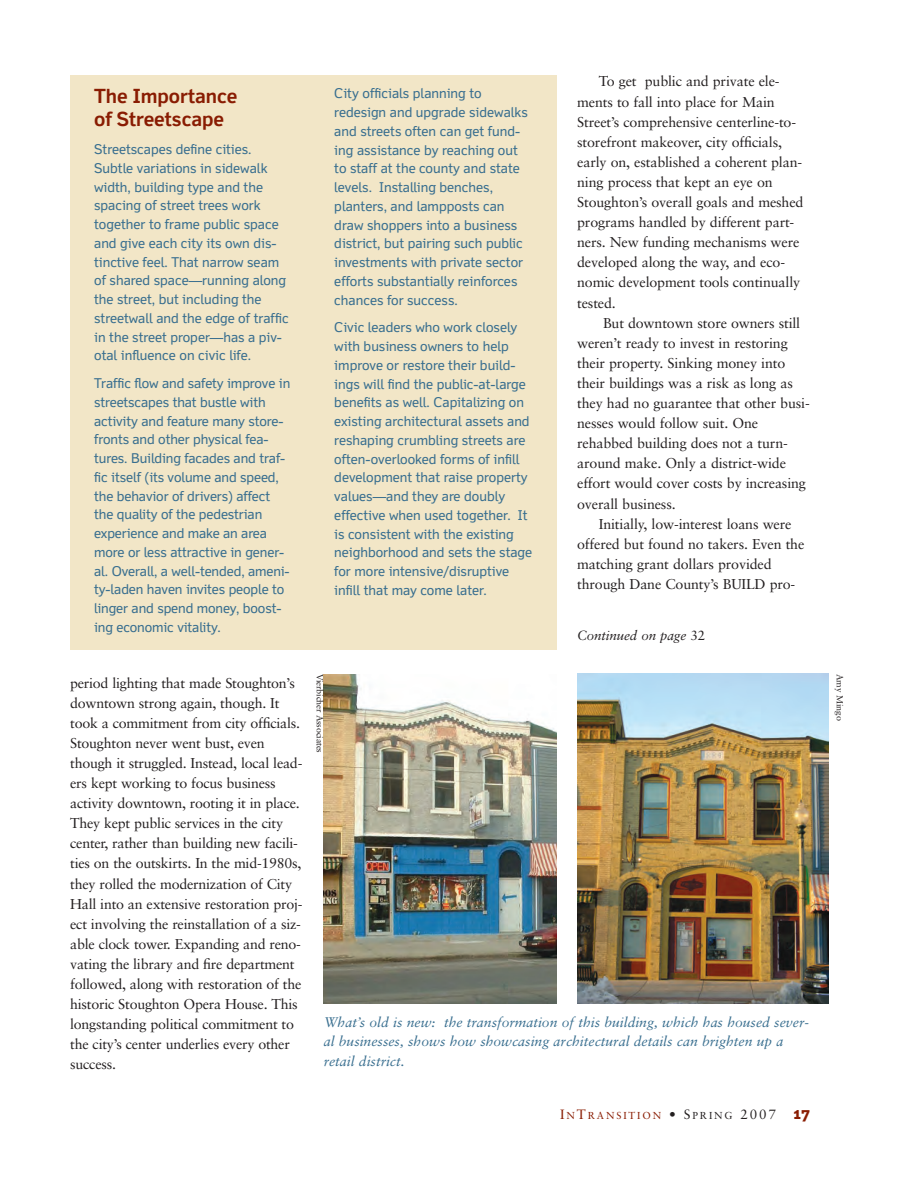
<style>
.page{position:relative;width:918px;height:1188px;background:#fff}
.page>*{position:absolute;margin:0;border:0;box-sizing:border-box;transform-origin:0 0}
.t1{font:700 19.5px/23.2px "Felbridge";color:#891c02}
.t2{font:14.25px/20.1px "Sabon";letter-spacing:-.01em;color:#231f20}
.t3{font:italic 13.95px/19.5px "Sabon";color:#386e8f}
.t4{font:13.5px/18.8px "Felbridge";color:#386e8f}
.t5{font:italic 13.35px "Sabon";letter-spacing:-.005em;color:#231f20}
.t6{font:10.2px "Sabon";letter-spacing:.185em;color:#891c02}
.t7{font:9px "Sabon";letter-spacing:-.02em;color:#231f20}
.s1{font-style:normal}
.s2{font-size:13.5px}
.s3{font-size:13.5px;color:#231f20}
.s4{color:#231f20}
.s5{font-family:"Felbridge";font-weight:800;font-size:15px}
</style>
<div class="page">
<div style="left:70px;top:76px;width:486px;height:574px;background:#f2e6c7"></div>
<img style="left:324px;top:675px;width:232px;height:329px">
<img style="left:578px;top:674px;width:251px;height:329px">
<p class="t1" style="left:94px;top:86px;width:145px">The Importance of Streetscape</p>
<p class="t4" style="left:94px;top:141px;width:196px">Streetscapes define cities.<br>Subtle variations in sidewalk width, building type and the spacing of street trees work together to frame public space and give each city its own dis&shy;tinctive feel. That narrow seam of shared space—running along the street, but including the streetwall and the edge of traffic in the street proper—has a piv&shy;otal influence on civic life.</p>
<p class="t4" style="left:94px;top:375px;width:198px">Traffic flow and safety improve in streetscapes that bustle with activity and feature many store&shy;fronts and other physical fea&shy;tures. Building facades and traf&shy;fic itself (its volume and speed, the behavior of drivers) affect the quality of the pedestrian experience and make an area more or less attractive in gener&shy;al. Overall, a well-tended, ameni&shy;ty-laden haven invites people to linger and spend money, boost&shy;ing economic vitality.</p>
<p class="t2" style="left:70px;top:674px;width:234px">period lighting that made Stoughton’s downtown strong again, though. It took a commitment from city officials.<br>Stoughton never went bust, even though it struggled. Instead, local lead&shy;ers kept working to focus business activity downtown, rooting it in place.<br>They kept public services in the city center, rather than building new facili&shy;ties on the outskirts. In the mid-1980s, they rolled the modernization of City Hall into an extensive restoration proj&shy;ect involving the reinstallation of a siz&shy;able clock tower. Expanding and reno&shy;vating the library and fire department followed, along with restoration of the historic Stoughton Opera House. This longstanding political commitment to the city’s center underlies every other success.</p>
<p class="t4" style="left:334px;top:85px;width:195px">City officials planning to redesign and upgrade sidewalks and streets often can get fund&shy;ing assistance by reaching out to staff at the county and state levels. Installing benches, planters, and lampposts can draw shoppers into a business district, but pairing such public investments with private sector efforts substantially reinforces chances for success.</p>
<p class="t4" style="left:334px;top:319px;width:199px">Civic leaders who work closely with business owners to help improve or restore their build&shy;ings will find the public-at-large benefits as well. Capitalizing on existing architectural assets and reshaping crumbling streets are often-overlooked forms of infill development that raise property values—and they are doubly effective when used together. It is consistent with the existing neighborhood and sets the stage for more intensive/disruptive infill that may come later.</p>
<p class="t7" style="left:324px;top:674px;width:80px;rotate:90deg">Vierbicher Associates</p>
<p class="t2" style="left:599px;top:73px;width:182px">To get public and private ele-</p>
<p class="t2" style="left:577px;top:93px;width:199px">ments to fall into place for Main</p>
<p class="t2" style="left:577px;top:113px;width:220px">Street’s comprehensive centerline-to-</p>
<p class="t2" style="left:577px;top:133px;width:206px">storefront makeover, city officials,</p>
<p class="t2" style="left:577px;top:153px;width:227px">early on, established a coherent plan-</p>
<p class="t2" style="left:577px;top:173px;width:197px">ning process that kept an eye on</p>
<p class="t2" style="left:577px;top:193px;width:228px">Stoughton’s overall goals and meshed</p>
<p class="t2" style="left:577px;top:213px;width:219px">programs handled by different part-</p>
<p class="t2" style="left:577px;top:233px;width:224px">ners. New funding mechanisms were</p>
<p class="t2" style="left:577px;top:254px;width:209px">developed along the way, and eco-</p>
<p class="t2" style="left:577px;top:274px;width:225px">nomic development tools continually</p>
<p class="t2" style="left:577px;top:294px;width:40px">tested.</p>
<p class="t2" style="left:603px;top:314px;width:199px">But downtown store owners still</p>
<p class="t2" style="left:577px;top:334px;width:212px">weren’t ready to invest in restoring</p>
<p class="t2" style="left:577px;top:354px;width:210px">their property. Sinking money into</p>
<p class="t2" style="left:577px;top:374px;width:217px">their buildings was a risk as long as</p>
<p class="t2" style="left:577px;top:394px;width:234px">they had no guarantee that other busi-</p>
<p class="t2" style="left:577px;top:414px;width:182px">nesses would follow suit. One</p>
<p class="t2" style="left:577px;top:434px;width:212px">rehabbed building does not a turn-</p>
<p class="t2" style="left:577px;top:455px;width:210px">around make. Only a district-wide</p>
<p class="t2" style="left:577px;top:475px;width:230px">effort would cover costs by increasing</p>
<p class="t2" style="left:577px;top:495px;width:100px">overall business.</p>
<p class="t2" style="left:599px;top:515px;width:194px">Initially, low-interest loans were</p>
<p class="t2" style="left:577px;top:535px;width:229px">offered but found no takers. Even the</p>
<p class="t2" style="left:577px;top:555px;width:196px">matching grant dollars provided</p>
<p class="t2" style="left:577px;top:575px;width:220px">through Dane County’s BUILD pro-</p>
<p class="t5" style="left:577px;top:630px;width:130px">Continued on page <span class="s1">32</span></p>
<p class="t3" style="left:324px;top:1013px;width:487px">What’s old is new: the transformation of this building, which has housed sever&shy;al businesses, shows how showcasing architectural details can brighten up a retail district.</p>
<p class="t6" style="left:560px;top:1111px;width:251px"><span class="s2">I</span>N<span class="s2">T</span>RANSITION <span class="s3">• S</span><span class="s4">PRING</span> <span class="s3">2007</span> <span class="s5">17</span></p>
<p class="t7" style="left:844px;top:674px;width:48px;rotate:90deg">Amy Mingo</p>
</div>
